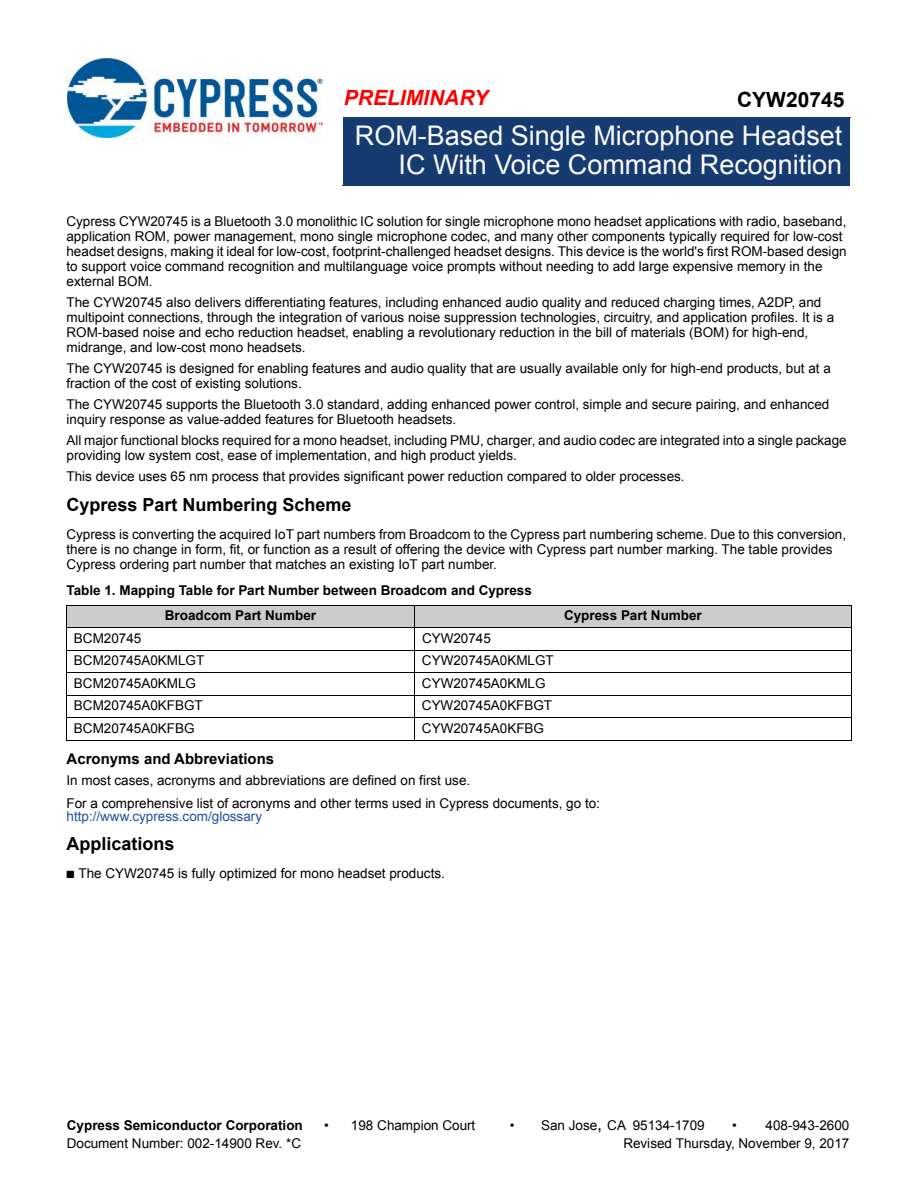
<style>
.page{position:relative;width:918px;height:1188px;background:#fff}
.page>*{position:absolute;margin:0;border:0;box-sizing:border-box;transform-origin:0 0}
.t1{font:27px/28.5px "Arial";color:#fcfcfc;text-align:right}
.t2{font:italic 700 21px "Arial";color:#f00}
.t3{font:700 21px "Arial";color:#000}
.t4{font:700 18px "Arial";color:#000}
.t5{font:700 15px "Arial";letter-spacing:.005em;color:#000}
.t6{font:13.5px/15px "Arial";color:#000}
.t7{font:700 13.5px/25.5px "Arial";color:#000}
.t8{font:13.5px "Arial";color:#1f52a1}
.s1{font-size:18px}
</style>
<div class="page">
<img style="left:68px;top:58px;width:255px;height:80px">
<div style="left:343px;top:117px;width:507px;height:69px;background:#163b71"></div>
<hr style="left:850px;top:117px;width:1px;height:69px;background:#163b71">
<div style="left:67px;top:605px;width:347px;height:23px;background:#ccc"></div>
<div style="left:414px;top:605px;width:437px;height:23px;background:#ccc"></div>
<hr style="left:66px;top:606px;width:1px;height:134px;background:#000">
<hr style="left:414px;top:605px;width:1px;height:136px;background:#000">
<hr style="left:851px;top:606px;width:1px;height:134px;background:#000">
<hr style="left:66px;top:605px;width:786px;height:1px;background:#000">
<hr style="left:66px;top:627px;width:786px;height:1px;background:#000">
<hr style="left:66px;top:650px;width:786px;height:1px;background:#000">
<hr style="left:66px;top:672px;width:786px;height:1px;background:#000">
<hr style="left:66px;top:695px;width:786px;height:1px;background:#000">
<hr style="left:66px;top:717px;width:786px;height:1px;background:#000">
<hr style="left:66px;top:740px;width:786px;height:1px;background:#000">
<h2 class="t2" style="left:344px;top:86px;width:146px">PRELIMINARY</h2>
<h2 class="t3" style="left:737px;top:92px;width:109px">CYW20745</h2>
<h1 class="t1" style="left:355px;top:124px;width:489px">ROM-Based Single Microphone Headset<br>IC With Voice Command Recognition</h1>
<p class="t6" style="left:67px;top:215px;width:782px">Cypress CYW20745 is a Bluetooth 3.0 monolithic IC solution for single microphone mono headset applications with radio, baseband, application ROM, power management, mono single microphone codec, and many other components typically required for low-cost headset designs, making it ideal for low-cost, footprint-challenged headset designs. This device is the world's first ROM-based design to support voice command recognition and multilanguage voice prompts without needing to add large expensive memory in the external BOM.</p>
<p class="t6" style="left:67px;top:296px;width:769px">The CYW20745 also delivers differentiating features, including enhanced audio quality and reduced charging times, A2DP, and multipoint connections, through the integration of various noise suppression technologies, circuitry, and application profiles. It is a ROM-based noise and echo reduction headset, enabling a revolutionary reduction in the bill of materials (BOM) for high-end, midrange, and low-cost mono headsets.</p>
<p class="t6" style="left:67px;top:362px;width:766px">The CYW20745 is designed for enabling features and audio quality that are usually available only for high-end products, but at a fraction of the cost of existing solutions.</p>
<p class="t6" style="left:67px;top:398px;width:764px">The CYW20745 supports the Bluetooth 3.0 standard, adding enhanced power control, simple and secure pairing, and enhanced inquiry response as value-added features for Bluetooth headsets.</p>
<p class="t6" style="left:67px;top:434px;width:782px">All major functional blocks required for a mono headset, including PMU, charger, and audio codec are integrated into a single package providing low system cost, ease of implementation, and high product yields.</p>
<p class="t6" style="left:67px;top:470px;width:620px">This device uses 65 nm process that provides significant power reduction compared to older processes.</p>
<h3 class="t4" style="left:67px;top:498px;width:286px">Cypress Part Numbering Scheme</h3>
<p class="t6" style="left:67px;top:528px;width:781px">Cypress is converting the acquired IoT part numbers from Broadcom to the Cypress part numbering scheme. Due to this conversion, there is no change in form, fit, or function as a result of offering the device with Cypress part number marking. The table provides<br>Cypress ordering part number that matches an existing IoT part number.</p>
<p class="t7" style="left:165px;top:578px;width:369px;text-indent:-98px">Table 1. Mapping Table for Part Number between Broadcom and Cypress<br>Broadcom Part Number</p>
<p class="t6" style="left:74px;top:632px;width:69px">BCM20745</p>
<p class="t6" style="left:422px;top:632px;width:70px">CYW20745</p>
<p class="t6" style="left:74px;top:654px;width:132px">BCM20745A0KMLGT</p>
<p class="t6" style="left:422px;top:654px;width:133px">CYW20745A0KMLGT</p>
<p class="t6" style="left:74px;top:677px;width:124px">BCM20745A0KMLG</p>
<p class="t6" style="left:422px;top:677px;width:125px">CYW20745A0KMLG</p>
<p class="t6" style="left:74px;top:699px;width:130px">BCM20745A0KFBGT</p>
<p class="t6" style="left:422px;top:699px;width:132px">CYW20745A0KFBGT</p>
<p class="t6" style="left:74px;top:722px;width:122px">BCM20745A0KFBG</p>
<p class="t6" style="left:422px;top:722px;width:124px">CYW20745A0KFBG</p>
<p class="t7" style="left:564px;top:604px;width:139px">Cypress Part Number</p>
<p class="t5" style="left:67px;top:753px;width:209px">Acronyms and Abbreviations</p>
<p class="t6" style="left:67px;top:770px;width:535px;line-height:22.5px">In most cases, acronyms and abbreviations are defined on first use.<br>For a comprehensive list of acronyms and other terms used in Cypress documents, go to:</p>
<p class="t8" style="left:67px;top:811px;width:197px">http://www.cypress.com/glossary</p>
<h3 class="t4" style="left:67px;top:837px;width:110px">Applications</h3>
<p class="t6" style="left:67px;top:867px;width:380px">■ The CYW20745 is fully optimized for mono headset products.</p>
<p class="t7" style="left:67px;top:1114px;width:237px">Cypress Semiconductor Corporation</p>
<p class="t6" style="left:324px;top:1119px;width:6px">ï</p>
<p class="t6" style="left:351px;top:1119px;width:126px">198 Champion Court</p>
<p class="t6" style="left:510px;top:1119px;width:6px">ï</p>
<p class="t6" style="left:541px;top:1119px;width:165px">San Jose<span class="s1">,</span> CA 95134-1709</p>
<p class="t6" style="left:732px;top:1119px;width:6px">ï</p>
<p class="t6" style="left:766px;top:1119px;width:85px">408-943-2600</p>
<p class="t6" style="left:67px;top:1137px;width:236px">Document Number: 002-14900 Rev. *C</p>
<p class="t6" style="left:623px;top:1137px;width:228px">Revised Thursday, November 9, 2017</p>
</div>
